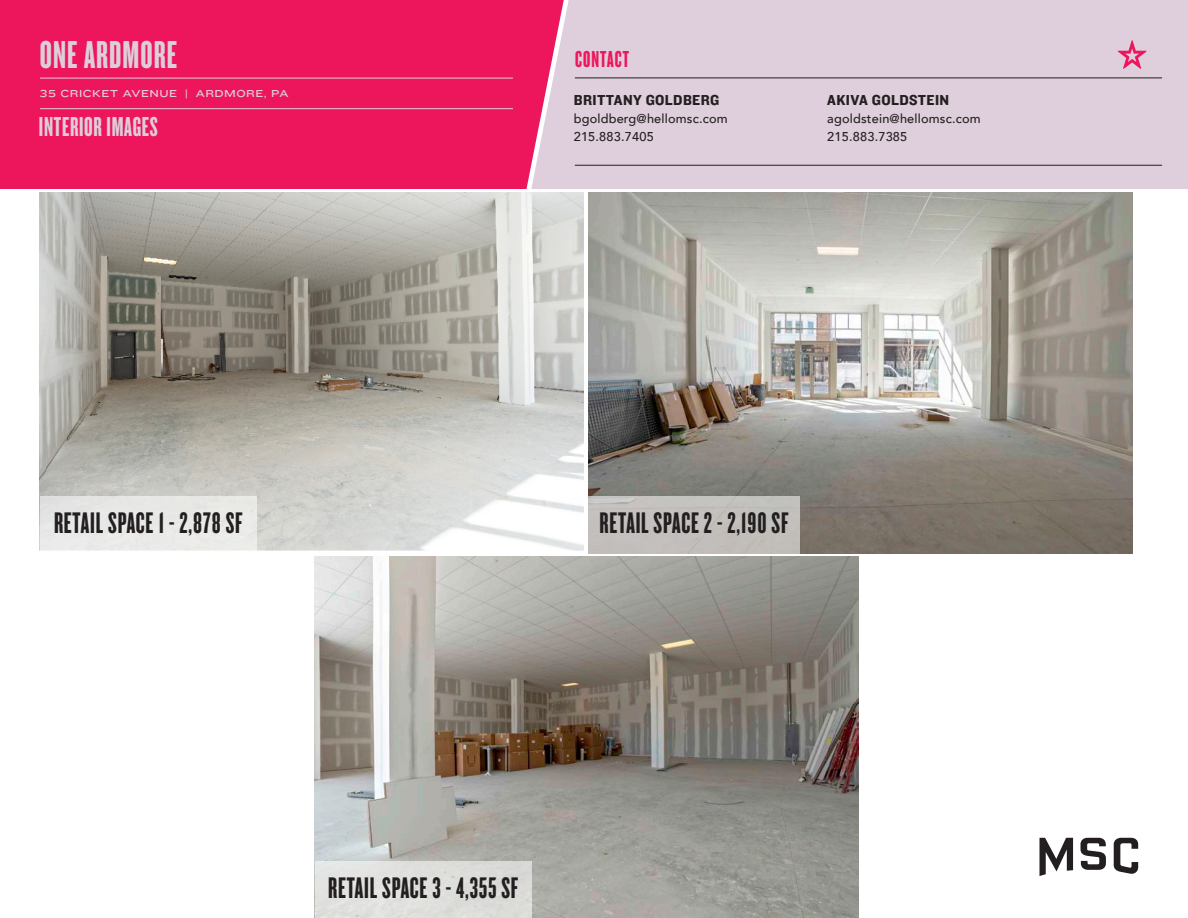
<style>
.page{position:relative;width:1188px;height:918px;background:#fff}
.page>*{position:absolute;margin:0;border:0;box-sizing:border-box;transform-origin:0 0}
.t1{font:40.5px "Knockout HTF67 Full Bantamwt";letter-spacing:.025em;color:#decdda}
.t2{font:30.9px "Knockout HTF67 Full Bantamwt";letter-spacing:.025em;color:#231f20}
.t3{font:28.5px "Knockout HTF67 Full Bantamwt";letter-spacing:.025em;color:#decdda}
.t4{font:24px "Knockout HTF67 Full Bantamwt";letter-spacing:.045em;color:#ed155b}
.t5{font:15px "Knockout HTF51 Middleweight";letter-spacing:.025em;color:#231f20}
.t6{font:500 12.75px "Avenir";letter-spacing:.015em;color:#231f20}
.t7{font:10.5px "Knockout HTF34 Junior Sumo";letter-spacing:.045em;color:#decdda}
</style>
<div class="page">
<div style="left:0;top:0;width:531px;height:189px;background:#ed155b"></div>
<div style="left:531px;top:0;width:657px;height:189px;background:#dfcedb"></div>
<svg style="left:1118px;top:40px;width:29px;height:29px"></svg>
<hr style="left:40px;top:78px;width:473px;height:1px;background:#decdda">
<hr style="left:40px;top:108px;width:473px;height:1px;background:#decdda">
<hr style="left:575px;top:78px;width:587px;height:1px;background:#231f20">
<hr style="left:575px;top:165px;width:587px;height:1px;background:#231f20">
<img style="left:40px;top:192px;width:544px;height:359px">
<div style="left:40px;top:496px;width:217px;height:58px;background:#e9e9e8"></div>
<img style="left:588px;top:192px;width:544px;height:362px">
<div style="left:588px;top:496px;width:212px;height:58px;background:#c3bfbc"></div>
<img style="left:315px;top:557px;width:544px;height:361px">
<div style="left:315px;top:861px;width:217px;height:57px;background:#dededc"></div>
<svg style="left:1039px;top:838px;width:34px;height:38px"></svg>
<svg style="left:1114px;top:838px;width:24px;height:36px"></svg>
<svg style="left:1081px;top:838px;width:25px;height:32px"></svg>
<p class="t1" style="left:40px;top:34px;width:139px">ONE ARDMORE</p>
<p class="t7" style="left:40px;top:87px;width:250px">35 CRICKET AVENUE | ARDMORE, PA</p>
<p class="t3" style="left:39px;top:112px;width:121px">INTERIOR IMAGES</p>
<p class="t4" style="left:575px;top:47px;width:55px">CONTACT</p>
<p class="t5" style="left:574px;top:92px;width:147px">BRITTANY GOLDBERG</p>
<p class="t6" style="left:574px;top:108px;width:156px">bgoldberg@hellomsc.com</p>
<p class="t6" style="left:574px;top:126px;width:82px">215.883.7405</p>
<p class="t5" style="left:827px;top:92px;width:124px">AKIVA GOLDSTEIN</p>
<p class="t6" style="left:827px;top:108px;width:155px">agoldstein@hellomsc.com</p>
<p class="t6" style="left:827px;top:126px;width:82px">215.883.7385</p>
<p class="t2" style="left:54px;top:507px;width:190px">RETAIL SPACE 1 - 2,878 SF</p>
<p class="t2" style="left:600px;top:507px;width:190px">RETAIL SPACE 2 - 2,190 SF</p>
<p class="t2" style="left:328px;top:872px;width:192px">RETAIL SPACE 3 - 4,355 SF</p>
</div>
